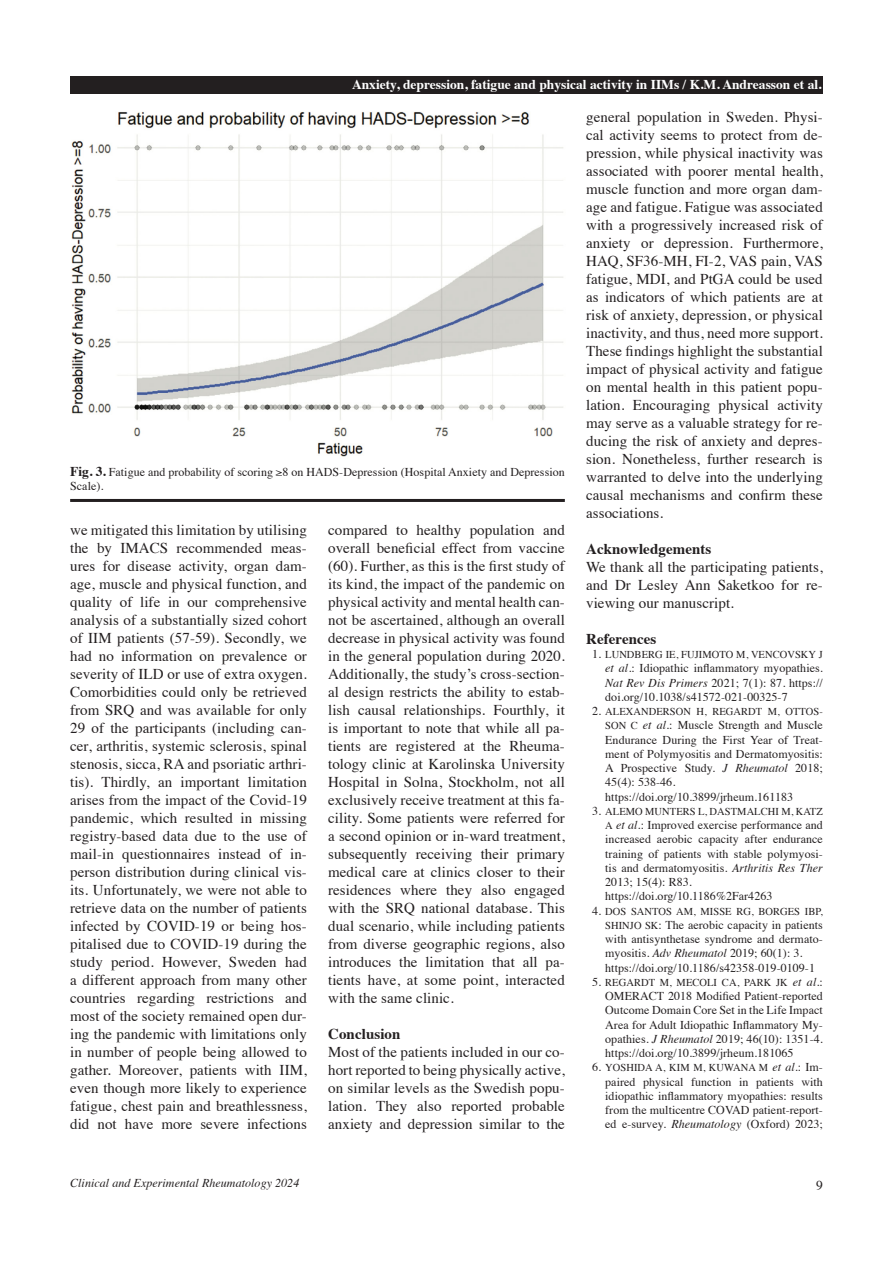
<style>
.page{position:relative;width:893px;height:1263px;background:#fff}
.page>*{position:absolute;margin:0;border:0;box-sizing:border-box;transform-origin:0 0}
.t1{font:15px/18px "Times";letter-spacing:.005em;color:#231f20;text-align:justify}
.heading_1{font:700 15px "Times";letter-spacing:.005em;color:#231f20}
.t2{font:700 13.5px "Times";color:#fff}
.t3{font:13.5px "Times";color:#231f20}
.t4{font:12px/14.2px "Times";letter-spacing:.005em;color:#231f20;text-align:justify}
.t5{font:italic 12px "Times";letter-spacing:.005em;color:#231f20}
.t6{font:10.5px "Times";letter-spacing:.005em;color:#231f20}
.s1{font-weight:700;font-size:13.5px}
.s2{font-size:12px}
.s3{font-style:italic}
.s4{font-size:10.5px}
.s5{font-style:italic;font-size:12px}
</style>
<div class="page">
<div style="left:70px;top:77px;width:753px;height:17px;background:#231f20"></div>
<img style="left:71px;top:111px;width:492px;height:346px">
<hr style="left:70px;top:499px;width:495px;height:3px;background:#231f20">
<p class="t2" style="left:352px;top:71px;width:471px">Anxiety, depression, fatigue and physical activity in IIMs / K.M. Andreasson et al.</p>
<p class="t4" style="left:70px;top:464px;width:496px"><span class="s1">Fig. 3.</span> Fatigue and probability of scoring ≥8 on HADS-Depression (Hospital Anxiety and Depression<br>Scale).</p>
<p class="t1" style="left:70px;top:519px;width:238px">we mitigated this limitation by utilising the by IMACS recommended meas&shy;ures for disease activity, organ dam&shy;age, muscle and physical function, and quality of life in our comprehensive analysis of a substantially sized cohort of IIM patients (57-59). Secondly, we had no information on prevalence or severity of ILD or use of extra oxygen.<br>Comorbidities could only be retrieved from SRQ and was available for only 29 of the participants (including can&shy;cer, arthritis, systemic sclerosis, spinal stenosis, sicca, RA and psoriatic arthri&shy;tis). Thirdly, an important limitation arises from the impact of the Covid-19 pandemic, which resulted in missing registry-based data due to the use of mail-in questionnaires instead of in&shy;person distribution during clinical vis&shy;its. Unfortunately, we were not able to retrieve data on the number of patients infected by COVID-19 or being hos&shy;pitalised due to COVID-19 during the study period. However, Sweden had a different approach from many other countries regarding restrictions and most of the society remained open dur&shy;ing the pandemic with limitations only in number of people being allowed to gather. Moreover, patients with IIM, even though more likely to experience fatigue, chest pain and breathlessness, did not have more severe infections</p>
<p class="t1" style="left:328px;top:519px;width:238px">compared to healthy population and overall beneficial effect from vaccine (60). Further, as this is the first study of its kind, the impact of the pandemic on physical activity and mental health can&shy;not be ascertained, although an overall decrease in physical activity was found in the general population during 2020.<br>Additionally, the study’s cross-section&shy;al design restricts the ability to estab&shy;lish causal relationships. Fourthly, it is important to note that while all pa&shy;tients are registered at the Rheuma&shy;tology clinic at Karolinska University Hospital in Solna, Stockholm, not all exclusively receive treatment at this fa&shy;cility. Some patients were referred for a second opinion or in-ward treatment, subsequently receiving their primary medical care at clinics closer to their residences where they also engaged with the SRQ national database. This dual scenario, while including patients from diverse geographic regions, also introduces the limitation that all pa&shy;tients have, at some point, interacted with the same clinic.</p>
<p class="heading_1" style="left:328px;top:1019px;width:74px">Conclusion</p>
<p class="t1" style="left:328px;top:1041px;width:238px">Most of the patients included in our co&shy;hort reported to being physically active, on similar levels as the Swedish popu&shy;lation. They also reported probable anxiety and depression similar to the</p>
<p class="t1" style="left:586px;top:106px;width:238px">general population in Sweden. Physi&shy;cal activity seems to protect from de&shy;pression, while physical inactivity was associated with poorer mental health, muscle function and more organ dam&shy;age and fatigue. Fatigue was associated with a progressively increased risk of anxiety or depression. Furthermore, HAQ, SF36-MH, FI-2, VAS pain, VAS fatigue, MDI, and PtGA could be used as indicators of which patients are at risk of anxiety, depression, or physical inactivity, and thus, need more support.<br>These findings highlight the substantial impact of physical activity and fatigue on mental health in this patient popu&shy;lation. Encouraging physical activity may serve as a valuable strategy for re&shy;ducing the risk of anxiety and depres&shy;sion. Nonetheless, further research is warranted to delve into the underlying causal mechanisms and confirm these associations.</p>
<p class="heading_1" style="left:586px;top:534px;width:127px">Acknowledgements</p>
<p class="t1" style="left:586px;top:556px;width:238px">We thank all the participating patients, and Dr Lesley Ann Saketkoo for re&shy;viewing our manuscript.</p>
<p class="heading_1" style="left:586px;top:624px;width:72px">References</p>
<p class="t6" style="left:592px;top:645px;width:232px"><span class="s2">1.</span> LUNDBERG IE, FUJIMOTO M, VENCOVSKY J</p>
<p class="t4" style="left:605px;top:660px;width:219px"><span class="s3">et al</span>.: Idiopathic inflammatory myopathies.<br><span class="s3">Nat Rev Dis Primers</span> 2021; 7(1): 87. https:// doi.org/10.1038/s41572-021-00325-7</p>
<p class="t6" style="left:592px;top:702px;width:232px"><span class="s2">2.</span> ALEXANDERSON H, REGARDT M, OTTOS-</p>
<p class="t4" style="left:605px;top:717px;width:219px"><span class="s4">SON C</span> <span class="s3">et al</span>.: Muscle Strength and Muscle Endurance During the First Year of Treat&shy;ment of Polymyositis and Dermatomyositis:<br>A Prospective Study. <span class="s3">J Rheumatol</span> 2018; 45(4): 538-46.</p>
<p class="t4" style="left:605px;top:788px;width:189px">https://doi.org/10.3899/jrheum.161183</p>
<p class="t6" style="left:592px;top:801px;width:232px"><span class="s2">3.</span> ALEMO MUNTERS L, DASTMALCHI M, KATZ</p>
<p class="t4" style="left:605px;top:817px;width:219px"><span class="s4">A</span> <span class="s3">et al</span>.: Improved exercise performance and increased aerobic capacity after endurance training of patients with stable polymyosi&shy;tis and dermatomyositis. <span class="s3">Arthritis Res Ther </span>2013; 15(4): R83.</p>
<p class="t4" style="left:605px;top:888px;width:169px">https://doi.org/10.1186%2Far4263</p>
<p class="t6" style="left:592px;top:901px;width:232px"><span class="s2">4.</span> DOS SANTOS AM, MISSE RG, BORGES IBP,</p>
<p class="t4" style="left:605px;top:917px;width:219px"><span class="s4">SHINJO SK</span>: The aerobic capacity in patients with antisynthetase syndrome and dermato&shy;myositis. <span class="s3">Adv Rheumatol</span> 2019; 60(1): 3.</p>
<p class="t4" style="left:605px;top:959px;width:211px">https://doi.org/10.1186/s42358-019-0109-1</p>
<p class="t6" style="left:592px;top:972px;width:232px"><span class="s2">5.</span> REGARDT M, MECOLI CA, PARK JK <span class="s5">et al</span><span class="s2">.:</span></p>
<p class="t4" style="left:605px;top:988px;width:219px">OMERACT 2018 Modified Patient-reported Outcome Domain Core Set in the Life Impact Area for Adult Idiopathic Inflammatory My&shy;opathies. <span class="s3">J Rheumatol</span> 2019; 46(10): 1351-4. https://doi.org/10.3899/jrheum.181065</p>
<p class="t6" style="left:592px;top:1058px;width:232px"><span class="s2">6.</span> YOSHIDA A, KIM M, KUWANA M <span class="s5">et al</span><span class="s2">.: Im-</span></p>
<p class="t4" style="left:605px;top:1073px;width:219px">paired physical function in patients with idiopathic inflammatory myopathies: results from the multicentre COVAD patient-report&shy;ed e-survey. <span class="s3">Rheumatology</span> (Oxford) 2023;</p>
<p class="t5" style="left:70px;top:1172px;width:231px">Clinical and Experimental Rheumatology 2024</p>
<p class="t3" style="left:816px;top:1173px;width:8px">9</p>
</div>
